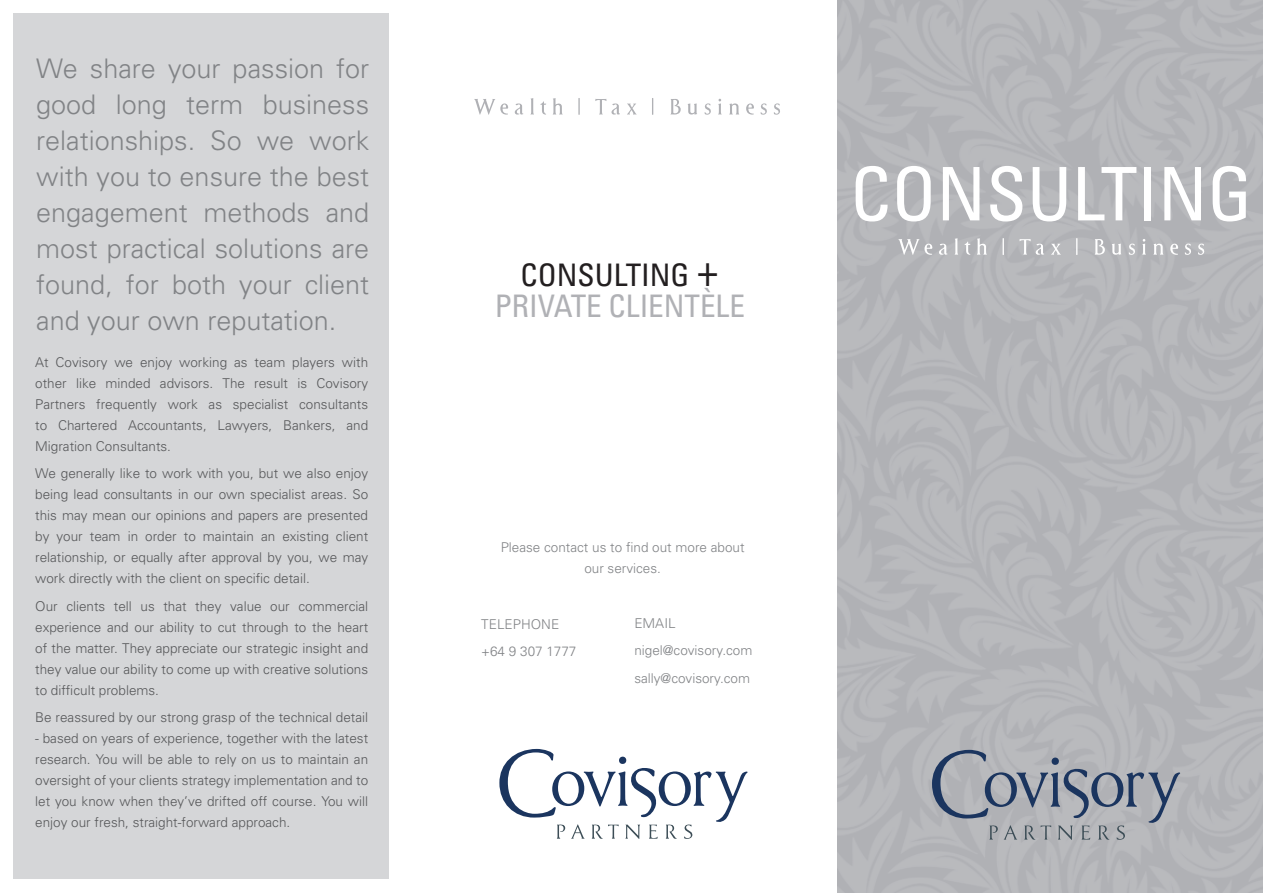
<style>
.page{position:relative;width:1263px;height:893px;background:#fff}
.page>*{position:absolute;margin:0;border:0;box-sizing:border-box;transform-origin:0 0}
.Body_Text_-_Universe{font:condensed 73.95px "Univers";color:#fff}
.Body_Text_-_Universe-2{font:condensed 31.05px "Univers";color:#b0b1b5}
.Body_Text_-_Universe-3{font:condensed 31.05px "Univers";color:#231f20}
.Body_Text_-_Universe-4{font:300 27px/36px "Univers";color:#818386;text-align:justify}
.Body_Text_-_Universe-5{font:300 13.5px/21px "Univers";color:#57585a;text-align:justify}
.Body_Text_-_Universe-6{font:300 13.5px/21px "Univers";color:#818386;text-align:center}
.s1{font-size:45px}
</style>
<div class="page">
<div style="left:13px;top:13px;width:376px;height:866px;background:#d5d6d8"></div>
<svg style="left:499px;top:749px;width:249px;height:90px"></svg>
<svg style="left:474px;top:98px;width:306px;height:17px"></svg>
<svg style="left:898px;top:238px;width:306px;height:17px;background:#c0c0c4"></svg>
<svg style="left:932px;top:750px;width:248px;height:90px;background:#9ea2ab"></svg>
<p class="Body_Text_-_Universe-4" style="left:36px;top:50px;width:334px">We share your passion for good long term business relationships. So we work with you to ensure the best engagement methods and most practical solutions are found, for both your client and your own reputation.</p>
<p class="Body_Text_-_Universe-5" style="left:35px;top:351px;width:334px">At Covisory we enjoy working as team players with other like minded advisors. The result is Covisory Partners frequently work as specialist consultants to Chartered Accountants, Lawyers, Bankers, and Migration Consultants.</p>
<p class="Body_Text_-_Universe-5" style="left:35px;top:463px;width:334px">We generally like to work with you, but we also enjoy being lead consultants in our own specialist areas. So this may mean our opinions and papers are presented by your team in order to maintain an existing client relationship, or equally after approval by you, we may work directly with the client on specific detail.</p>
<p class="Body_Text_-_Universe-5" style="left:35px;top:595px;width:334px">Our clients tell us that they value our commercial experience and our ability to cut through to the heart of the matter. They appreciate our strategic insight and they value our ability to come up with creative solutions to difficult problems.</p>
<p class="Body_Text_-_Universe-5" style="left:35px;top:707px;width:334px">Be reassured by our strong grasp of the technical detail</p>
<p class="Body_Text_-_Universe-5" style="left:35px;top:728px;width:334px">- based on years of experience, together with the latest research. You will be able to rely on us to maintain an oversight of your clients strategy implementation and to let you know when they’ve drifted off course. You will enjoy our fresh, straight-forward approach.</p>
<p class="Body_Text_-_Universe-3" style="left:521px;top:255px;width:200px">CONSULTING <span class="s1">+</span></p>
<p class="Body_Text_-_Universe-2" style="left:495px;top:286px;width:252px">PRIVATE CLIENTÈLE</p>
<p class="Body_Text_-_Universe-6" style="left:501px;top:536px;width:245px">Please contact us to find out more about our services.</p>
<p class="Body_Text_-_Universe-6" style="left:481px;top:613px;width:80px">TELEPHONE</p>
<p class="Body_Text_-_Universe-6" style="left:481px;top:640px;width:97px">+64 9 307 1777</p>
<p class="Body_Text_-_Universe-6" style="left:634px;top:612px;width:43px">EMAIL</p>
<p class="Body_Text_-_Universe-6" style="left:634px;top:640px;width:120px">nigel@covisory.com</p>
<p class="Body_Text_-_Universe-6" style="left:634px;top:667px;width:117px">sally@covisory.com</p>
<p class="Body_Text_-_Universe" style="left:850px;top:147px;width:404px">CONSULTING</p>
</div>
